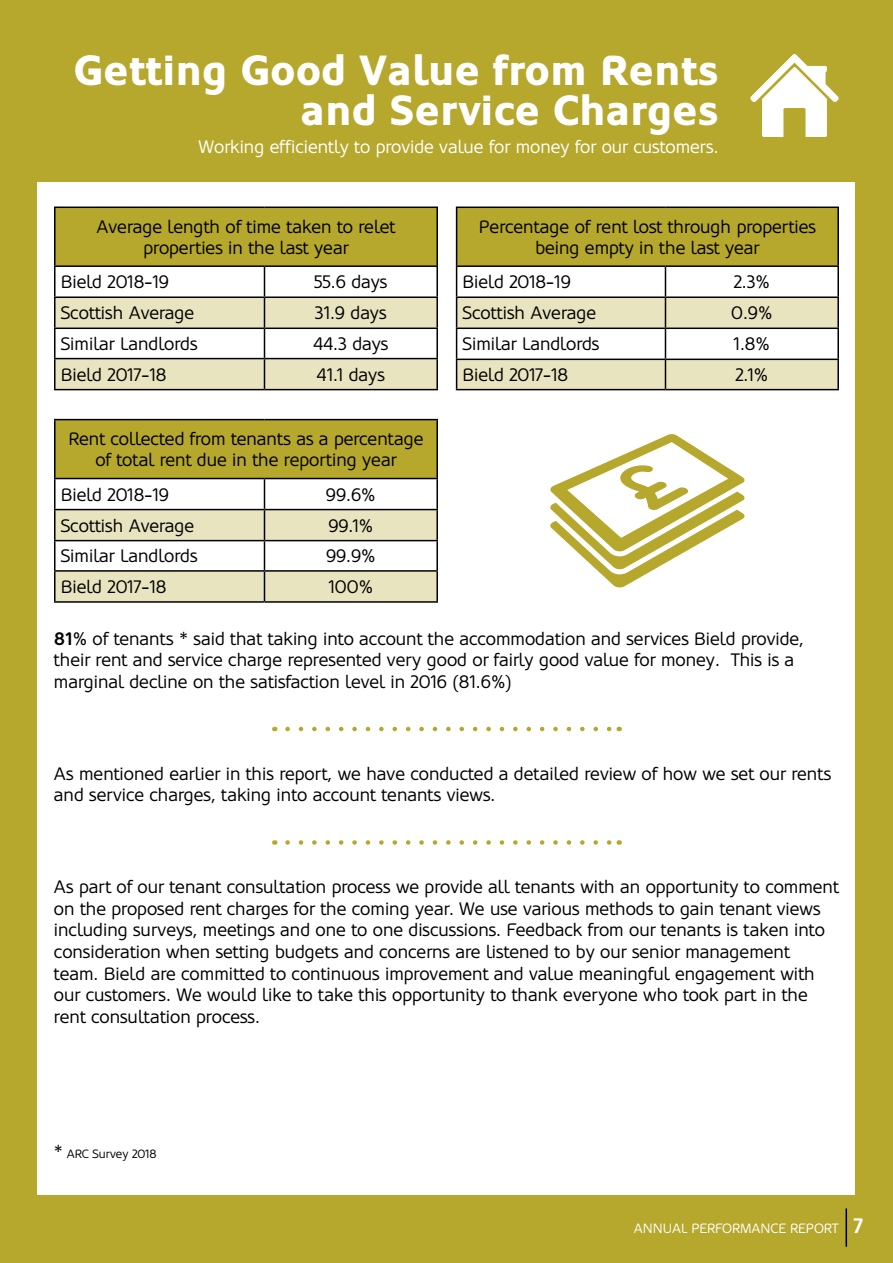
<style>
.page{position:relative;width:893px;height:1263px;background:#b6a72d}
.page>*{position:absolute;margin:0;border:0;box-sizing:border-box;transform-origin:0 0}
.t1{font:900 42px/40.5px "Oblik";color:#fff;text-align:right}
.t2{font:18px/21.6px "Oblik";color:#000;text-align:center}
.t3{font:18px "Oblik";color:#fff}
.t4{font:13.5px "Oblik";color:#fff}
.t5{font:12px "Oblik";color:#000}
.s1{font-weight:700}
.s2{font-size:18px}
.s3{font-weight:700;font-size:21px}
</style>
<div class="page">
<hr style="left:845px;top:1208px;width:2px;height:39px;background:#000">
<svg style="left:750px;top:54px;width:89px;height:83px"></svg>
<div style="left:38px;top:182px;width:817px;height:1013px;background:#fff"></div>
<div style="left:55px;top:207px;width:382px;height:59px;background:#b6a72d"></div>
<hr style="left:54px;top:207px;width:210px;height:1px;background:#000">
<hr style="left:54px;top:208px;width:2px;height:57px;background:#000">
<hr style="left:264px;top:207px;width:174px;height:1px;background:#000">
<hr style="left:436px;top:208px;width:2px;height:57px;background:#000">
<hr style="left:54px;top:265px;width:210px;height:2px;background:#000">
<hr style="left:54px;top:267px;width:2px;height:29px;background:#000">
<hr style="left:264px;top:265px;width:174px;height:2px;background:#000">
<hr style="left:436px;top:267px;width:2px;height:29px;background:#000">
<hr style="left:54px;top:296px;width:210px;height:2px;background:#000">
<hr style="left:54px;top:298px;width:2px;height:29px;background:#000">
<hr style="left:264px;top:296px;width:174px;height:2px;background:#000">
<hr style="left:436px;top:298px;width:2px;height:29px;background:#000">
<hr style="left:54px;top:327px;width:210px;height:2px;background:#000">
<hr style="left:54px;top:329px;width:2px;height:29px;background:#000">
<hr style="left:264px;top:327px;width:174px;height:2px;background:#000">
<svg style="left:55px;top:266px;width:382px;height:123px"></svg>
<hr style="left:436px;top:329px;width:2px;height:29px;background:#000">
<hr style="left:54px;top:358px;width:210px;height:1px;background:#000">
<hr style="left:54px;top:359px;width:2px;height:30px;background:#000">
<hr style="left:264px;top:358px;width:174px;height:1px;background:#000">
<hr style="left:264px;top:359px;width:1px;height:30px;background:#000">
<hr style="left:436px;top:359px;width:2px;height:30px;background:#000">
<hr style="left:54px;top:389px;width:210px;height:1px;background:#000">
<hr style="left:264px;top:389px;width:174px;height:1px;background:#000">
<div style="left:55px;top:420px;width:382px;height:58px;background:#b6a72d"></div>
<hr style="left:54px;top:419px;width:210px;height:1px;background:#000">
<hr style="left:54px;top:420px;width:2px;height:58px;background:#000">
<hr style="left:264px;top:419px;width:174px;height:1px;background:#000">
<hr style="left:436px;top:420px;width:2px;height:58px;background:#000">
<hr style="left:54px;top:478px;width:210px;height:1px;background:#000">
<hr style="left:54px;top:479px;width:2px;height:30px;background:#000">
<hr style="left:264px;top:478px;width:174px;height:1px;background:#000">
<hr style="left:436px;top:479px;width:2px;height:30px;background:#000">
<hr style="left:54px;top:509px;width:210px;height:1px;background:#000">
<hr style="left:54px;top:510px;width:2px;height:30px;background:#000">
<hr style="left:264px;top:509px;width:174px;height:1px;background:#000">
<hr style="left:436px;top:510px;width:2px;height:30px;background:#000">
<hr style="left:54px;top:540px;width:210px;height:1px;background:#000">
<hr style="left:54px;top:541px;width:2px;height:29px;background:#000">
<hr style="left:264px;top:540px;width:174px;height:1px;background:#000">
<hr style="left:436px;top:541px;width:2px;height:29px;background:#000">
<hr style="left:54px;top:570px;width:210px;height:2px;background:#000">
<hr style="left:54px;top:572px;width:2px;height:29px;background:#000">
<hr style="left:264px;top:570px;width:174px;height:2px;background:#000">
<svg style="left:55px;top:478px;width:382px;height:123px"></svg>
<hr style="left:436px;top:572px;width:2px;height:29px;background:#000">
<hr style="left:54px;top:601px;width:210px;height:2px;background:#000">
<hr style="left:264px;top:601px;width:174px;height:2px;background:#000">
<div style="left:457px;top:207px;width:381px;height:59px;background:#b6a72d"></div>
<hr style="left:456px;top:207px;width:209px;height:1px;background:#000">
<hr style="left:456px;top:208px;width:1px;height:57px;background:#000">
<hr style="left:665px;top:207px;width:174px;height:1px;background:#000">
<hr style="left:837px;top:208px;width:2px;height:57px;background:#000">
<hr style="left:456px;top:265px;width:209px;height:2px;background:#000">
<hr style="left:665px;top:265px;width:174px;height:2px;background:#000">
<hr style="left:837px;top:267px;width:2px;height:29px;background:#000">
<hr style="left:665px;top:296px;width:174px;height:2px;background:#000">
<hr style="left:837px;top:298px;width:2px;height:29px;background:#000">
<hr style="left:665px;top:327px;width:174px;height:2px;background:#000">
<hr style="left:837px;top:329px;width:2px;height:30px;background:#000">
<hr style="left:665px;top:359px;width:174px;height:1px;background:#000">
<svg style="left:456px;top:266px;width:382px;height:123px"></svg>
<hr style="left:837px;top:360px;width:2px;height:29px;background:#000">
<hr style="left:456px;top:389px;width:209px;height:1px;background:#000">
<hr style="left:665px;top:389px;width:174px;height:1px;background:#000">
<svg style="left:287px;top:727px;width:325px;height:4px"></svg>
<svg style="left:287px;top:840px;width:325px;height:5px"></svg>
<svg style="left:550px;top:434px;width:194px;height:153px"></svg>
<h1 class="t1" style="left:74px;top:49px;width:646px">Getting Good Value from Rents and Service Charges</h1>
<p class="t3" style="left:199px;top:136px;width:522px">Working efficiently to provide value for money for our customers.</p>
<p class="t2" style="left:97px;top:216px;width:300px">Average length of time taken to relet properties in the last year</p>
<p class="t2" style="left:61px;top:271px;width:110px">Bield 2018-19</p>
<p class="t2" style="left:314px;top:271px;width:75px">55.6 days</p>
<p class="t2" style="left:61px;top:302px;width:135px">Scottish Average</p>
<p class="t2" style="left:315px;top:302px;width:73px">31.9 days</p>
<p class="t2" style="left:61px;top:333px;width:138px">Similar Landlords</p>
<p class="t2" style="left:313px;top:333px;width:76px">44.3 days</p>
<p class="t2" style="left:61px;top:364px;width:107px">Bield 2017-18</p>
<p class="t2" style="left:317px;top:364px;width:69px">41.1 days</p>
<p class="t2" style="left:68px;top:428px;width:357px">Rent collected from tenants as a percentage of total rent due in the reporting year</p>
<p class="t2" style="left:61px;top:484px;width:110px">Bield 2018-19</p>
<p class="t2" style="left:326px;top:484px;width:51px">99.6%</p>
<p class="t2" style="left:61px;top:515px;width:135px">Scottish Average</p>
<p class="t2" style="left:328px;top:515px;width:46px">99.1%</p>
<p class="t2" style="left:61px;top:545px;width:138px">Similar Landlords</p>
<p class="t2" style="left:326px;top:545px;width:51px">99.9%</p>
<p class="t2" style="left:61px;top:576px;width:107px">Bield 2017-18</p>
<p class="t2" style="left:328px;top:576px;width:46px">100%</p>
<p class="t2" style="left:479px;top:216px;width:339px">Percentage of rent lost through properties being empty in the last year</p>
<p class="t2" style="left:463px;top:271px;width:110px">Bield 2018-19</p>
<p class="t2" style="left:734px;top:271px;width:38px">2.3%</p>
<p class="t2" style="left:463px;top:302px;width:135px">Scottish Average</p>
<p class="t2" style="left:731px;top:302px;width:43px">0.9%</p>
<p class="t2" style="left:463px;top:334px;width:138px">Similar Landlords</p>
<p class="t2" style="left:734px;top:334px;width:38px">1.8%</p>
<p class="t2" style="left:463px;top:364px;width:107px">Bield 2017-18</p>
<p class="t2" style="left:735px;top:364px;width:34px">2.1%</p>
<p class="t2" style="left:54px;top:628px;width:752px;text-align:left"><span class="s1">81%</span> of tenants * said that taking into account the accommodation and services Bield provide, their rent and service charge represented very good or fairly good value for money. This is a marginal decline on the satisfaction level in 2016 (81.6%)</p>
<p class="t2" style="left:54px;top:763px;width:779px;text-align:left">As mentioned earlier in this report, we have conducted a detailed review of how we set our rents and service charges, taking into account tenants views.</p>
<p class="t2" style="left:54px;top:876px;width:786px;text-align:left">As part of our tenant consultation process we provide all tenants with an opportunity to comment on the proposed rent charges for the coming year. We use various methods to gain tenant views including surveys, meetings and one to one discussions. Feedback from our tenants is taken into consideration when setting budgets and concerns are listened to by our senior management<br>team. Bield are committed to continuous improvement and value meaningful engagement with our customers. We would like to take this opportunity to thank everyone who took part in the rent consultation process.</p>
<p class="t5" style="left:54px;top:1147px;width:104px"><span class="s2">*</span> ARC Survey 2018</p>
<p class="t4" style="left:634px;top:1221px;width:231px">ANNUAL PERFORMANCE REPORT <span class="s3">7</span></p>
</div>
